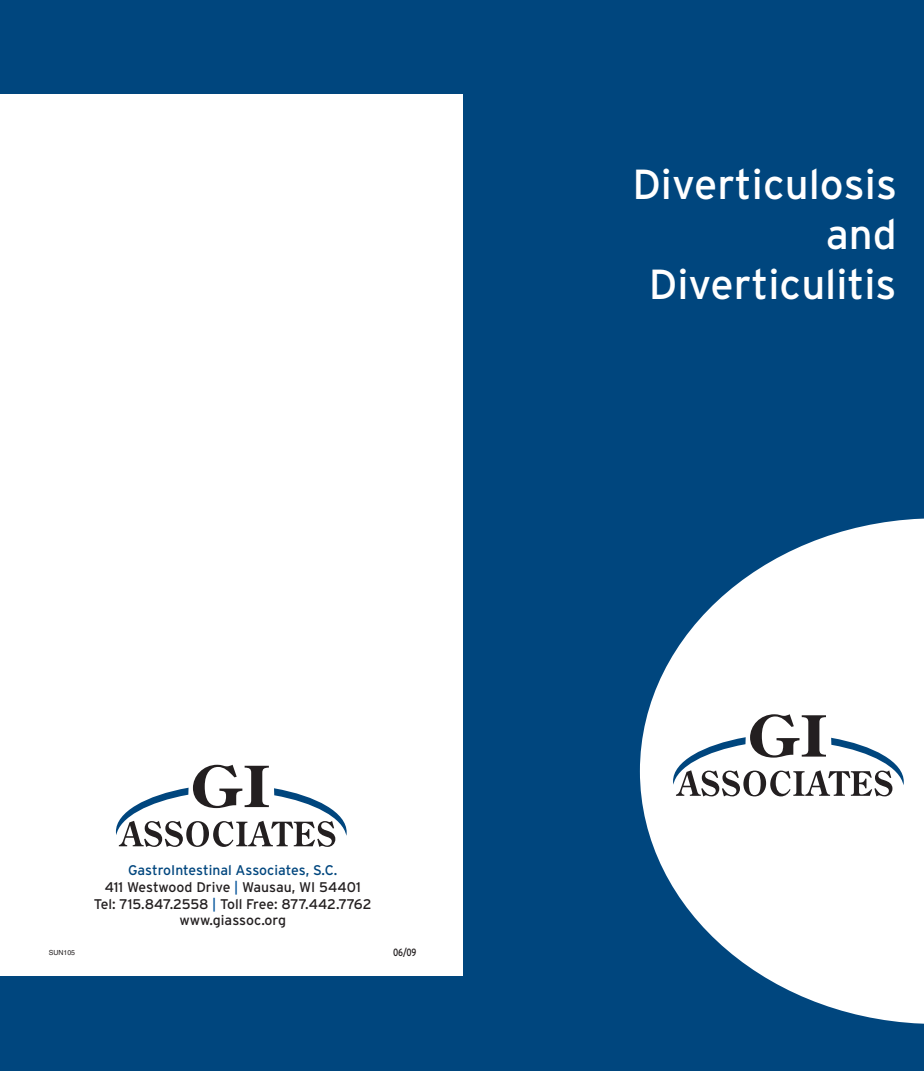
<style>
.page{position:relative;width:924px;height:1071px;background:#fff}
.page>*{position:absolute;margin:0;border:0;box-sizing:border-box;transform-origin:0 0}
.t1{font:42px/50.4px "Interstate";color:#fff;text-align:right}
.t2{font:14px/16.8px "Interstate";color:#231f20;text-align:center}
.t3{font:condensed 10.5px "Interstate";color:#231f20}
.t4{font:7px "Helvetica";color:#231f20}
.s1{color:#00467e}
.s2{color:#01529a}
</style>
<div class="page">
<svg style="left:116px;top:765px;width:231px;height:82px"></svg>
<div style="left:0;top:0;width:501px;height:93px;background:#00467e"></div>
<div style="left:0;top:976px;width:507px;height:95px;background:#00467e"></div>
<div style="left:464px;top:0;width:460px;height:1071px;background:#00467e"></div>
<svg style="left:640px;top:518px;width:284px;height:506px;fill:#fff"></svg>
<svg style="left:673px;top:714px;width:231px;height:82px;background:#cbced1"></svg>
<h1 class="t1" style="left:632px;top:158px;width:266px">Diverticulosis and<br>Diverticulitis</h1>
<p class="t4" style="left:49px;top:949px;width:28px">SUN105</p>
<p class="t2" style="left:94px;top:861px;width:279px"><span class="s1">GastroIntestinal Associates, S.C.<br></span>411 Westwood Drive <span class="s2">|</span> Wausau, WI 54401<br>Tel: 715.847.2558 <span class="s2">|</span> Toll Free: 877.442.7762 www.giassoc.org</p>
<p class="t3" style="left:393px;top:946px;width:25px">06/09</p>
</div>
